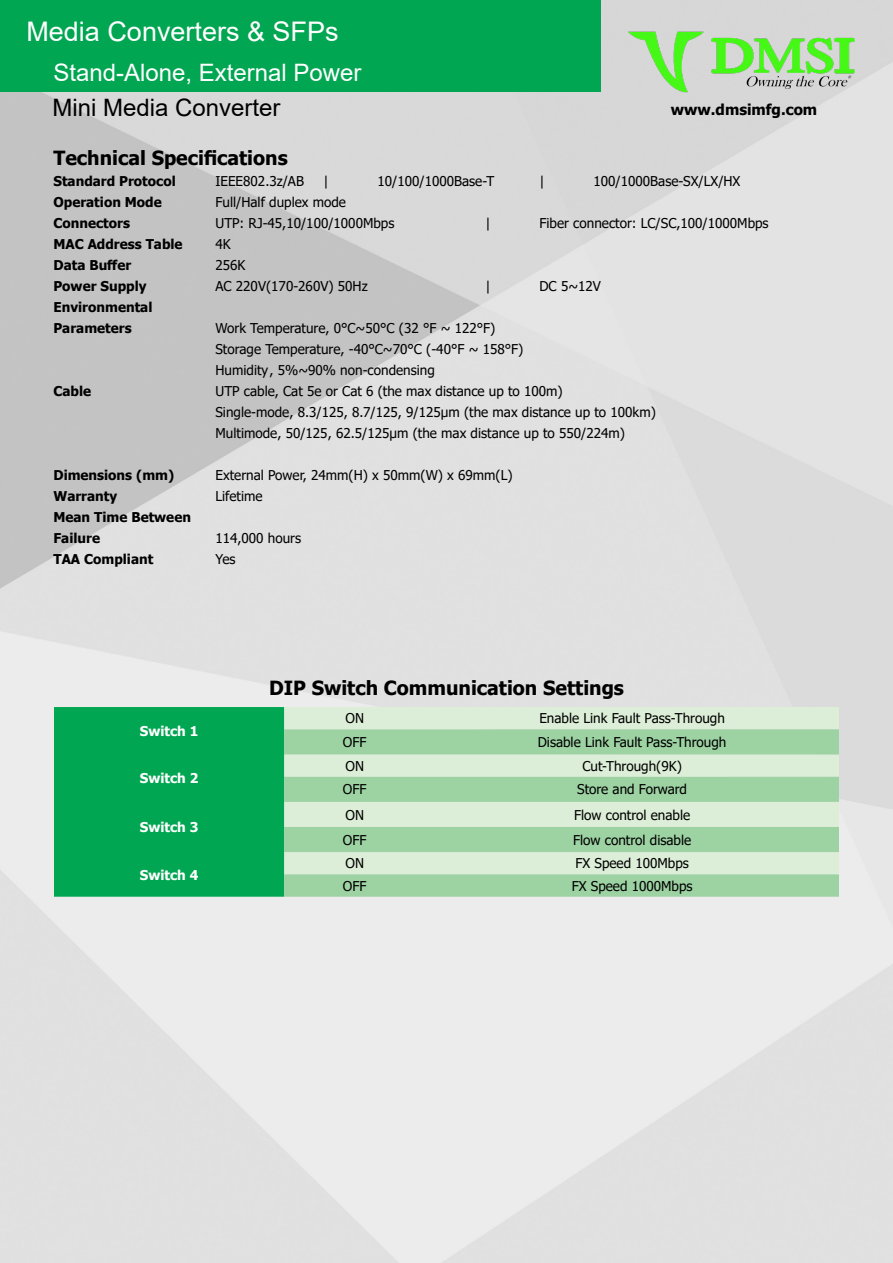
<style>
.page{position:relative;width:893px;height:1263px;background:#fff}
.page>*{position:absolute;margin:0;border:0;box-sizing:border-box;transform-origin:0 0}
.t1{font:27px "Arial";color:#fff}
.t2{font:24px "Arial";color:#fff}
.t3{font:24px "Arial";color:#000}
.t4{font:700 19.5px "Tahoma";color:#000}
.t5{font:700 15px "Tahoma";color:#000}
.t6{font:13.5px "Tahoma";color:#000}
.t7{font:700 13.5px "Tahoma";color:#000}
.t8{font:700 13.5px "Tahoma";color:#fff}
</style>
<div class="page">
<img style="left:625px;top:30px;width:233px;height:63px">
<div style="left:0;top:0;width:601px;height:92px;background:#00a651"></div>
<svg style="left:54px;top:707px;width:785px;height:190px;background:#85ce9d"></svg>
<h1 class="t1" style="left:26px;top:13px;width:314px">Media Converters &amp; SFPs</h1>
<h2 class="t2" style="left:53px;top:56px;width:310px">Stand-Alone, External Power</h2>
<h2 class="t3" style="left:52px;top:91px;width:230px">Mini Media Converter</h2>
<p class="t4" style="left:53px;top:144px;width:236px">Technical Specifications</p>
<p class="t7" style="left:53px;top:172px;width:124px">Standard Protocol</p>
<p class="t6" style="left:215px;top:172px;width:90px">IEEE802.3z/AB</p>
<p class="t6" style="left:323px;top:172px;width:7px">|</p>
<p class="t6" style="left:377px;top:172px;width:118px">10/100/1000Base-T</p>
<p class="t6" style="left:539px;top:172px;width:7px">|</p>
<p class="t6" style="left:593px;top:172px;width:148px">100/1000Base-SX/LX/HX</p>
<p class="t7" style="left:53px;top:193px;width:110px">Operation Mode</p>
<p class="t6" style="left:215px;top:193px;width:132px">Full/Half duplex mode</p>
<p class="t7" style="left:53px;top:214px;width:78px">Connectors</p>
<p class="t6" style="left:215px;top:214px;width:180px">UTP: RJ-45,10/100/1000Mbps</p>
<p class="t6" style="left:485px;top:214px;width:7px">|</p>
<p class="t6" style="left:539px;top:214px;width:231px">Fiber connector: LC/SC,100/1000Mbps</p>
<p class="t7" style="left:53px;top:235px;width:131px">MAC Address Table</p>
<p class="t6" style="left:215px;top:235px;width:17px">4K</p>
<p class="t7" style="left:53px;top:256px;width:79px">Data Buffer</p>
<p class="t6" style="left:215px;top:256px;width:32px">256K</p>
<p class="t7" style="left:53px;top:277px;width:95px">Power Supply</p>
<p class="t6" style="left:215px;top:277px;width:154px">AC 220V(170-260V) 50Hz</p>
<p class="t6" style="left:485px;top:277px;width:7px">|</p>
<p class="t6" style="left:539px;top:277px;width:63px">DC 5~12V</p>
<p class="t7" style="left:53px;top:298px;width:100px">Environmental</p>
<p class="t7" style="left:53px;top:319px;width:80px">Parameters</p>
<p class="t6" style="left:215px;top:319px;width:281px">Work Temperature, 0°C~50°C (32 °F ~ 122°F)</p>
<p class="t6" style="left:215px;top:340px;width:309px">Storage Temperature, -40°C~70°C (-40°F ~ 158°F)</p>
<p class="t6" style="left:215px;top:361px;width:221px">Humidity, 5%~90% non-condensing</p>
<p class="t7" style="left:53px;top:382px;width:39px">Cable</p>
<p class="t6" style="left:215px;top:382px;width:349px">UTP cable, Cat 5e or Cat 6 (the max distance up to 100m)</p>
<p class="t6" style="left:215px;top:403px;width:442px">Single-mode, 8.3/125, 8.7/125, 9/125μm (the max distance up to 100km)</p>
<p class="t6" style="left:215px;top:424px;width:411px">Multimode, 50/125, 62.5/125μm (the max distance up to 550/224m)</p>
<p class="t7" style="left:53px;top:466px;width:122px">Dimensions (mm)</p>
<p class="t6" style="left:215px;top:466px;width:299px">External Power, 24mm(H) x 50mm(W) x 69mm(L)</p>
<p class="t7" style="left:53px;top:487px;width:65px">Warranty</p>
<p class="t6" style="left:215px;top:487px;width:49px">Lifetime</p>
<p class="t7" style="left:53px;top:508px;width:139px">Mean Time Between</p>
<p class="t7" style="left:53px;top:529px;width:48px">Failure</p>
<p class="t6" style="left:215px;top:529px;width:87px">114,000 hours</p>
<p class="t7" style="left:53px;top:550px;width:101px">TAA Compliant</p>
<p class="t6" style="left:215px;top:550px;width:22px">Yes</p>
<p class="t5" style="left:671px;top:99px;width:148px">www.dmsimfg.com</p>
<p class="t8" style="left:140px;top:721px;width:60px">Switch 1</p>
<p class="t8" style="left:140px;top:769px;width:60px">Switch 2</p>
<p class="t8" style="left:140px;top:818px;width:60px">Switch 3</p>
<p class="t8" style="left:140px;top:865px;width:60px">Switch 4</p>
<p class="t4" style="left:269px;top:674px;width:356px">DIP Switch Communication Settings</p>
<p class="t6" style="left:345px;top:709px;width:20px">ON</p>
<p class="t6" style="left:539px;top:709px;width:187px">Enable Link Fault Pass-Through</p>
<p class="t6" style="left:343px;top:733px;width:25px">OFF</p>
<p class="t6" style="left:538px;top:733px;width:190px">Disable Link Fault Pass-Through</p>
<p class="t6" style="left:345px;top:757px;width:20px">ON</p>
<p class="t6" style="left:582px;top:757px;width:101px">Cut-Through(9K)</p>
<p class="t6" style="left:343px;top:780px;width:25px">OFF</p>
<p class="t6" style="left:577px;top:780px;width:111px">Store and Forward</p>
<p class="t6" style="left:345px;top:806px;width:20px">ON</p>
<p class="t6" style="left:574px;top:806px;width:118px">Flow control enable</p>
<p class="t6" style="left:343px;top:831px;width:25px">OFF</p>
<p class="t6" style="left:573px;top:831px;width:120px">Flow control disable</p>
<p class="t6" style="left:345px;top:854px;width:20px">ON</p>
<p class="t6" style="left:575px;top:854px;width:115px">FX Speed 100Mbps</p>
<p class="t6" style="left:343px;top:877px;width:25px">OFF</p>
<p class="t6" style="left:572px;top:877px;width:122px">FX Speed 1000Mbps</p>
</div>
